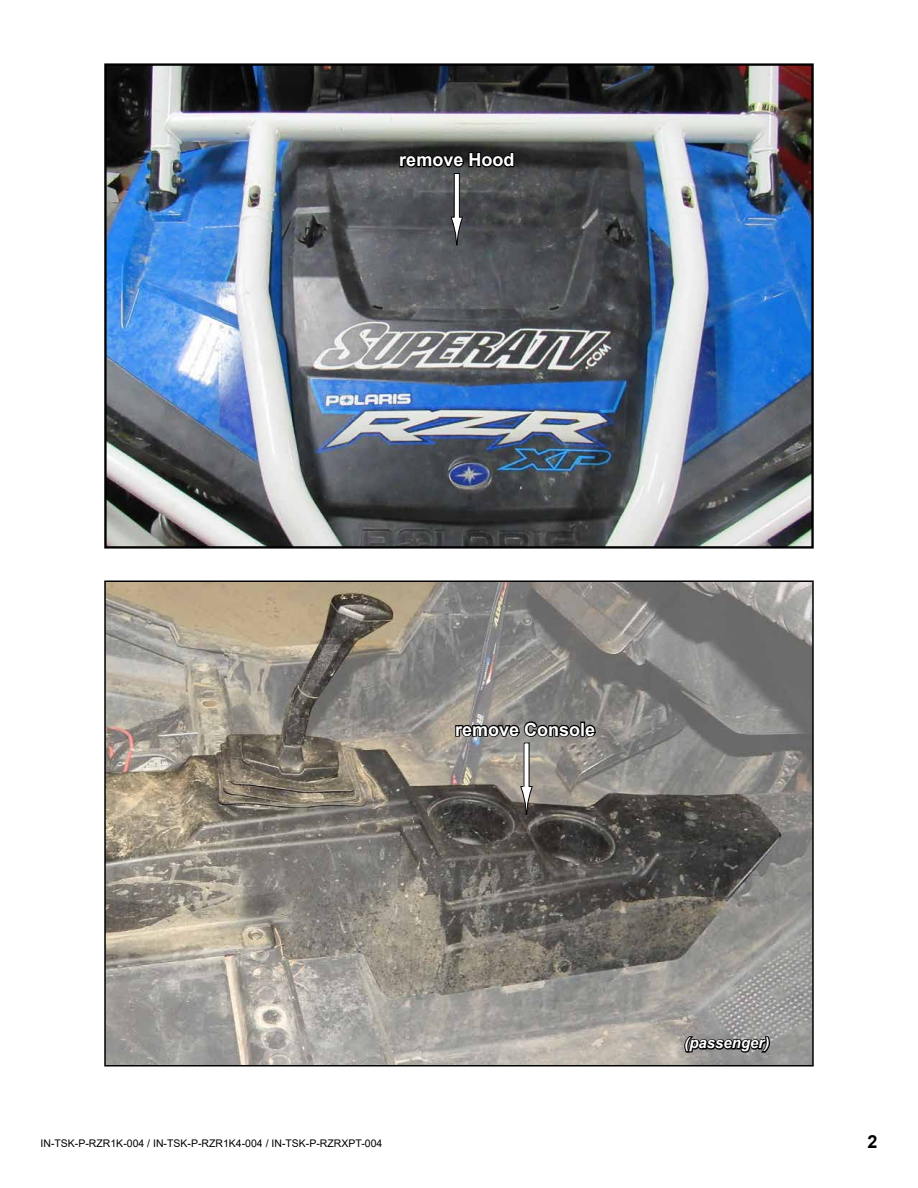
<style>
.page{position:relative;width:918px;height:1188px;background:#fff}
.page>*{position:absolute;margin:0;border:0;box-sizing:border-box;transform-origin:0 0}
.t1{font:700 18px "Arial";color:#fff}
.t2{font:700 18px "Arial";color:#000}
.t3{font:italic 700 15px "Arial";color:#fff}
.t4{font:10.5px "Arial";color:#000}
</style>
<div class="page">
<img style="left:107px;top:66px;width:704px;height:480px">
<div style="left:104px;top:63px;width:710px;height:486px;border:2px solid #000"></div>
<svg style="left:398px;top:151px;width:117px;height:19px;background:#181919"></svg>
<div style="left:454px;top:173px;width:5px;height:45px;background:#fff"></div>
<div style="left:454px;top:173px;width:6px;height:45px;border:1px solid #000"></div>
<svg style="left:450px;top:216px;width:13px;height:30px"></svg>
<img style="left:107px;top:583px;width:704px;height:480px">
<div style="left:104px;top:580px;width:710px;height:486px;border:2px solid #000"></div>
<svg style="left:454px;top:720px;width:143px;height:20px;background:#4e4d4b"></svg>
<div style="left:524px;top:743px;width:5px;height:44px;background:#fff"></div>
<svg style="left:520px;top:786px;width:13px;height:29px"></svg>
<svg style="left:683px;top:1024px;width:89px;height:30px;background:#696867"></svg>
<h1 class="t1" style="left:399px;top:147px;width:117px">remove Hood</h1>
<h1 class="t1" style="left:455px;top:717px;width:142px">remove Console</h1>
<h2 class="t3" style="left:684px;top:1033px;width:87px">(passenger)</h2>
<p class="t4" style="left:40px;top:1136px;width:343px">IN-TSK-P-RZR1K-004 / IN-TSK-P-RZR1K4-004 / IN-TSK-P-RZRXPT-004</p>
<h1 class="t2" style="left:867px;top:1128px;width:12px">2</h1>
</div>
